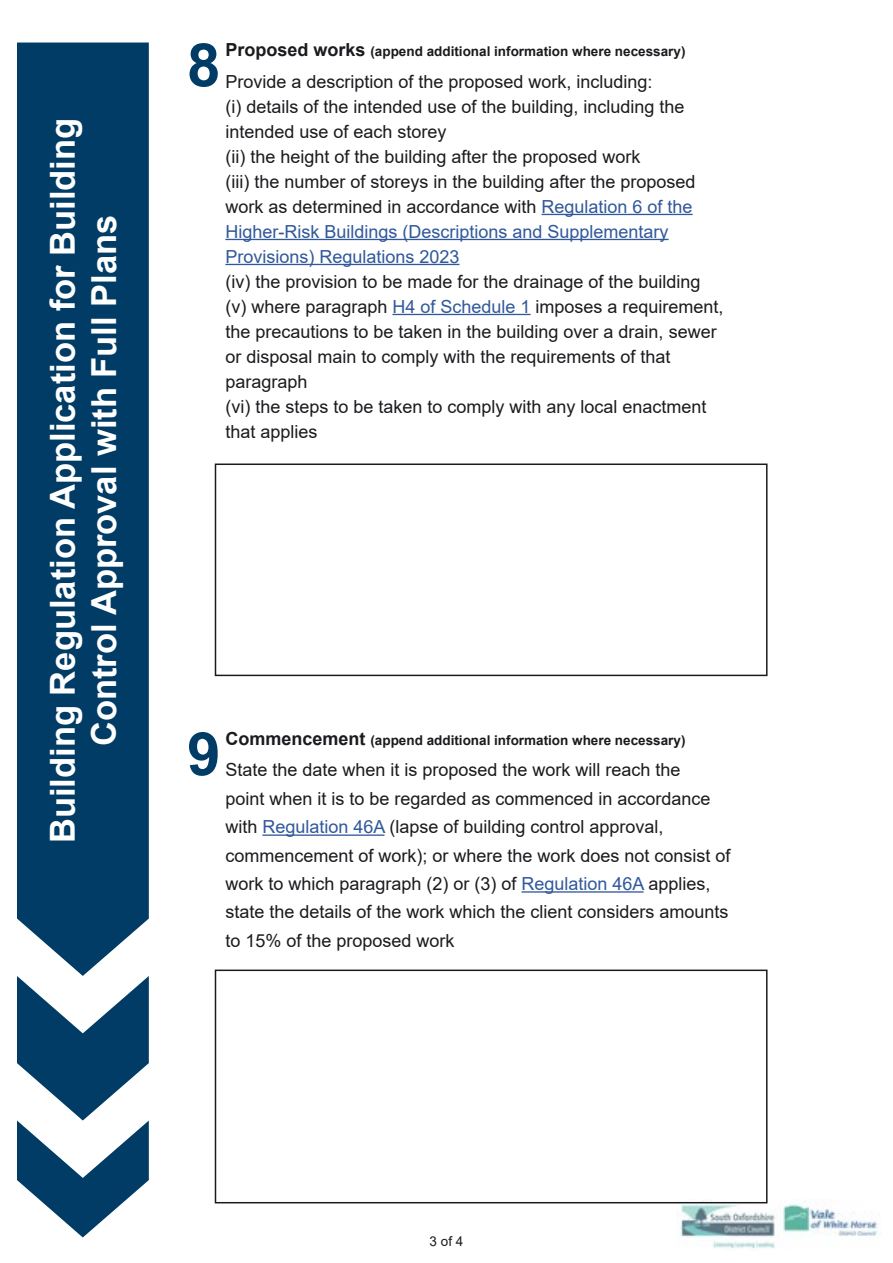
<style>
.page{position:relative;width:893px;height:1263px;background:#fff}
.page>*{position:absolute;margin:0;border:0;box-sizing:border-box;transform-origin:0 0}
.t1{font:700 60px "Arial";color:#003c65}
.t2{font:700 34.5px/41.4px "Arial";color:#fff;text-align:center}
.t3{font:18px/25px "Arial";color:#1b1b1f}
.t4{font:700 13.5px "Arial";color:#1b1b1f}
.t5{font:13.5px "Arial";color:#1b1b1f}
.s1{font-size:18px}
.s2{color:#30589b}
</style>
<div class="page">
<div style="left:17px;top:43px;width:132px;height:933px;background:#003c65"></div>
<svg style="left:17px;top:976px;width:132px;height:261px"></svg>
<img style="left:677px;top:1200px;width:201px;height:49px">
<hr style="left:542px;top:214px;width:151px;height:1px;background:#30589b">
<hr style="left:225px;top:239px;width:444px;height:1px;background:#30589b">
<hr style="left:225px;top:264px;width:234px;height:1px;background:#30589b">
<hr style="left:392px;top:314px;width:139px;height:1px;background:#30589b">
<hr style="left:262px;top:834px;width:122px;height:2px;background:#30589b">
<hr style="left:521px;top:891px;width:123px;height:2px;background:#30589b">
<div style="left:215px;top:463px;width:552px;height:213px;border:2px solid #1b1b1f"></div>
<div style="left:215px;top:969px;width:552px;height:234px;border:2px solid #1b1b1f"></div>
<h2 class="t2" style="left:42px;top:843px;width:727px;rotate:-90deg">Building Regulation Application for Building<br>Control Approval with Full Plans</h2>
<h1 class="t1" style="left:187px;top:23px;width:35px">8</h1>
<p class="t4" style="left:225px;top:41px;width:462px"><span class="s1">Proposed works</span> (append additional information where necessary)</p>
<p class="t3" style="left:225px;top:69px;width:472px">Provide a description of the proposed work, including:<br>(i) details of the intended use of the building, including the intended use of each storey<br>(ii) the height of the building after the proposed work<br>(iii) the number of storeys in the building after the proposed work as determined in accordance with <span class="s2">Regulation 6 of the Higher-Risk Buildings (Descriptions and Supplementary Provisions) Regulations 2023</span></p>
<p class="t3" style="left:225px;top:269px;width:500px">(iv) the provision to be made for the drainage of the building (v) where paragraph <span class="s2">H4 of Schedule 1</span> imposes a requirement, the precautions to be taken in the building over a drain, sewer or disposal main to comply with the requirements of that paragraph<br>(vi) the steps to be taken to comply with any local enactment that applies</p>
<h1 class="t1" style="left:187px;top:712px;width:35px">9</h1>
<p class="t4" style="left:225px;top:730px;width:462px"><span class="s1">Commencement</span> (append additional information where necessary)</p>
<p class="t3" style="left:225px;top:756px;width:507px;line-height:28.3px">State the date when it is proposed the work will reach the<br>point when it is to be regarded as commenced in accordance with <span class="s2">Regulation 46A</span> (lapse of building control approval, commencement of work); or where the work does not consist of work to which paragraph (2) or (3) of <span class="s2">Regulation 46A</span> applies, state the details of the work which the client considers amounts to 15% of the proposed work</p>
<p class="t5" style="left:430px;top:1232px;width:35px">3 of 4</p>
</div>
